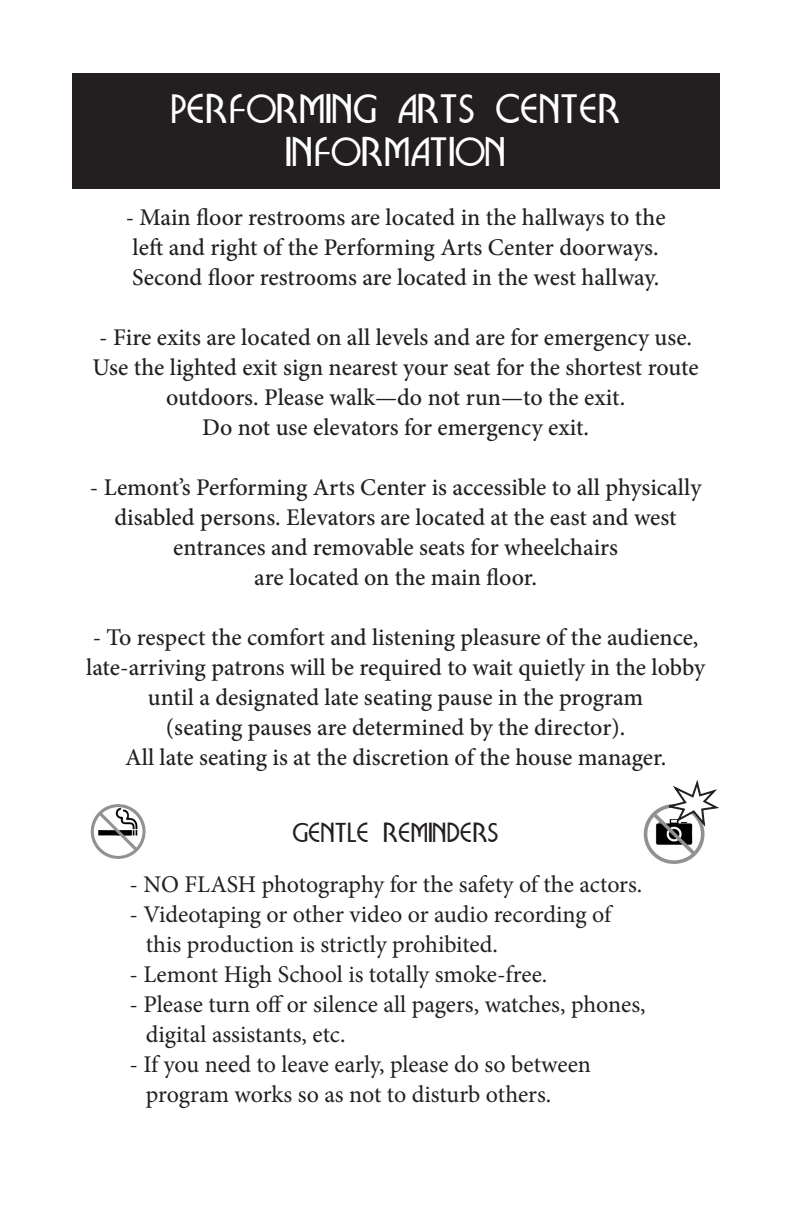
<style>
.page{position:relative;width:792px;height:1224px;background:#fff}
.page>*{position:absolute;margin:0;border:0;box-sizing:border-box;transform-origin:0 0}
.t1{font:36px "Brioche Display Caps S Si";color:#fff}
.t2{font:500 24px/30px "Minion Pro";color:#231f20;text-align:center}
.t3{font:24px "Minion Pro";letter-spacing:-.005em;color:#231f20}
.t4{font:24px "Brioche Display Caps S Si";color:#231f20}
</style>
<div class="page">
<div style="left:72px;top:73px;width:648px;height:116px;background:#231f20"></div>
<img style="left:90px;top:804px;width:56px;height:55px">
<img style="left:644px;top:807px;width:61px;height:57px">
<svg style="left:660px;top:781px;width:59px;height:49px"></svg>
<p class="t1" style="left:171px;top:91px;width:452px">PERFORMING ARTS CENTER</p>
<p class="t1" style="left:286px;top:134px;width:222px">INFORMATION</p>
<p class="t2" style="left:126px;top:202px;width:541px">- Main floor restrooms are located in the hallways to the</p>
<p class="t2" style="left:133px;top:232px;width:528px">left and right of the Performing Arts Center doorways.</p>
<p class="t2" style="left:132px;top:262px;width:529px">Second floor restrooms are located in the west hallway.</p>
<p class="t2" style="left:99px;top:322px;width:594px">- Fire exits are located on all levels and are for emergency use.</p>
<p class="t2" style="left:93px;top:352px;width:608px">Use the lighted exit sign nearest your seat for the shortest route</p>
<p class="t2" style="left:166px;top:382px;width:461px">outdoors. Please walk—do not run—to the exit.</p>
<p class="t2" style="left:202px;top:412px;width:388px">Do not use elevators for emergency exit.</p>
<p class="t2" style="left:90px;top:472px;width:613px">- Lemont’s Performing Arts Center is accessible to all physically disabled persons. Elevators are located at the east and west</p>
<p class="t2" style="left:173px;top:532px;width:446px">entrances and removable seats for wheelchairs</p>
<p class="t2" style="left:254px;top:562px;width:284px">are located on the main floor.</p>
<p class="t2" style="left:86px;top:622px;width:620px;text-align:left">- To respect the comfort and listening pleasure of the audience, late-arriving patrons will be required to wait quietly in the lobby</p>
<p class="t2" style="left:148px;top:682px;width:497px">until a designated late seating pause in the program</p>
<p class="t2" style="left:166px;top:712px;width:461px">(seating pauses are determined by the director).</p>
<p class="t2" style="left:125px;top:742px;width:543px">All late seating is at the discretion of the house manager.</p>
<p class="t4" style="left:292px;top:821px;width:208px">GENTLE REMINDERS</p>
<p class="t3" style="left:129px;top:868px;width:514px">- NO FLASH photography for the safety of the actors.</p>
<p class="t3" style="left:129px;top:898px;width:483px">- Videotaping or other video or audio recording of</p>
<p class="t3" style="left:146px;top:928px;width:354px">this production is strictly prohibited.</p>
<p class="t3" style="left:129px;top:958px;width:419px">- Lemont High School is totally smoke-free.</p>
<p class="t3" style="left:129px;top:988px;width:518px">- Please turn off or silence all pagers, watches, phones,</p>
<p class="t3" style="left:146px;top:1018px;width:201px">digital assistants, etc.</p>
<p class="t3" style="left:129px;top:1048px;width:463px">- If you need to leave early, please do so between</p>
<p class="t3" style="left:146px;top:1078px;width:407px">program works so as not to disturb others.</p>
</div>
